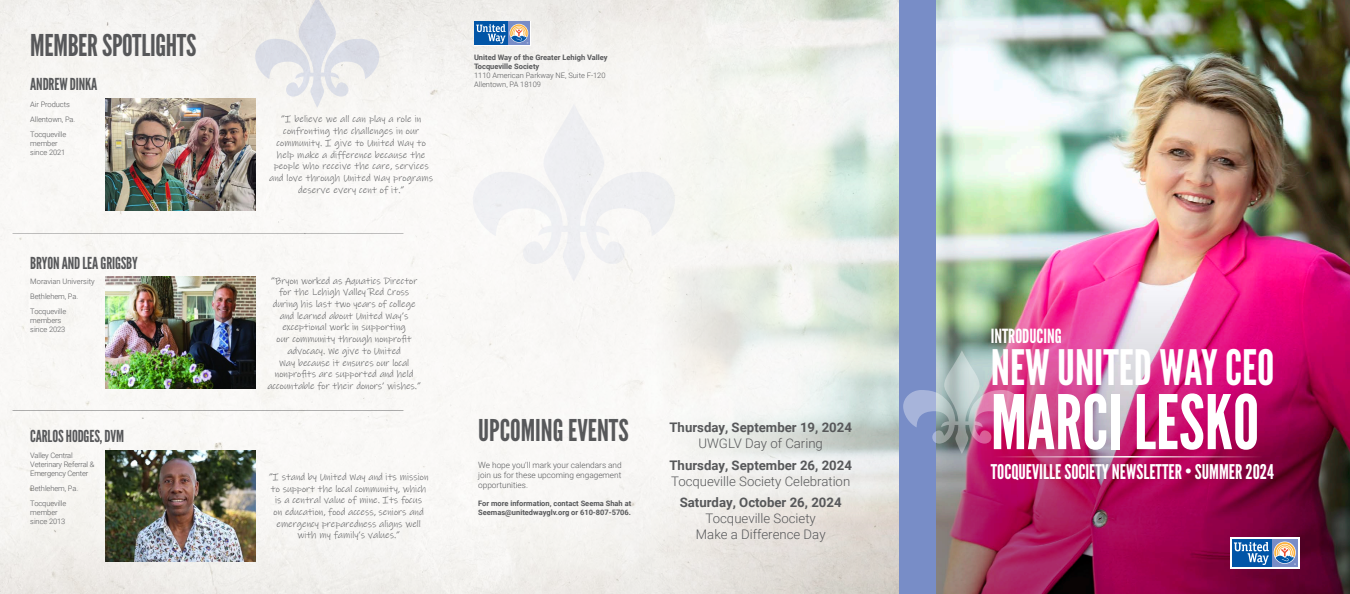
<style>
.page{position:relative;width:1350px;height:594px;background:#fff}
.page>*{position:absolute;margin:0;border:0;box-sizing:border-box;transform-origin:0 0}
.t1{font:75px "League Gothic";color:#fff}
.t2{font:48.75px "League Gothic";color:#fff}
.t3{font:30px "League Gothic";letter-spacing:-.01em;color:#57585a}
.t4{font:20.25px "League Gothic";color:#fff}
.t5{font:19.5px "League Gothic";color:#fff}
.t6{font:16.5px "League Gothic";letter-spacing:-.01em;color:#57585a}
.t7{font:300 13.2px "Roboto";color:#57585a}
.t8{font:700 13.2px "Roboto";color:#57585a}
.t9{font:9.75px/11.7px "Ink Free";color:#57585a;text-align:center}
.t10{font:300 8.25px/9.9px "Roboto";color:#57585a;text-align:justify}
.t11{font:300 7.5px/9px "Roboto";letter-spacing:-.01em;color:#57585a}
.t12{font:700 7.5px/9px "Roboto";color:#57585a}
.s1{font-size:8.62px}
</style>
<div class="page">
<img style="left:936px;top:0;width:414px;height:51px">
<img style="left:936px;top:51px;width:414px;height:543px">
<img style="left:0;top:0;width:899px;height:594px">
<svg style="left:255px;top:0;width:124px;height:108px"></svg>
<svg style="left:474px;top:21px;width:57px;height:25px"></svg>
<svg style="left:508px;top:22px;width:22px;height:23px"></svg>
<div style="left:475px;top:22px;width:33px;height:23px;background:#0155a7"></div>
<svg style="left:476px;top:24px;width:52px;height:20px"></svg>
<hr style="left:13px;top:234px;width:390px;height:1px;background:#57585a">
<hr style="left:13px;top:410px;width:390px;height:1px;background:#57585a">
<svg style="left:473px;top:104px;width:202px;height:178px;fill:#f8f7f4"></svg>
<div style="left:899px;top:0;width:37px;height:594px;background:#788dc7"></div>
<div style="left:1230px;top:537px;width:70px;height:32px;background:#fff"></div>
<div style="left:1271px;top:539px;width:27px;height:28px;background:#788dc7"></div>
<div style="left:1232px;top:539px;width:39px;height:28px;background:#0155a7"></div>
<svg style="left:1234px;top:542px;width:62px;height:23px"></svg>
<img style="left:106px;top:277px;width:149px;height:112px">
<svg style="left:903px;top:350px;width:118px;height:104px"></svg>
<hr style="left:994px;top:456px;width:268px;height:2px;background:#fff">
<img style="left:106px;top:99px;width:149px;height:111px">
<img style="left:106px;top:450px;width:149px;height:112px">
<p class="t3" style="left:30px;top:27px;width:168px">MEMBER SPOTLIGHTS</p>
<p class="t6" style="left:30px;top:75px;width:69px">ANDREW DINKA</p>
<p class="t11" style="left:30px;top:99px;width:41px">Air Products</p>
<p class="t11" style="left:30px;top:114px;width:47px">Allentown, Pa.</p>
<p class="t11" style="left:30px;top:129px;width:38px">Tocqueville member</p>
<p class="t11" style="left:30px;top:147px;width:37px">since 2021</p>
<p class="t6" style="left:30px;top:253px;width:109px">BRYON AND LEA GRIGSBY</p>
<p class="t11" style="left:30px;top:277px;width:66px">Moravian University</p>
<p class="t11" style="left:30px;top:292px;width:49px">Bethlehem, Pa.</p>
<p class="t11" style="left:30px;top:307px;width:38px">Tocqueville members</p>
<p class="t11" style="left:30px;top:325px;width:37px">since 2023</p>
<p class="t6" style="left:30px;top:426px;width:95px">CARLOS HODGES, DVM</p>
<p class="t11" style="left:30px;top:451px;width:44px">Valley Central</p>
<p class="t11" style="left:30px;top:460px;width:66px">Veterinary Referral &amp;<br>Emergency Center</p>
<p class="t11" style="left:30px;top:484px;width:49px">Bethlehem, Pa.</p>
<p class="t11" style="left:30px;top:499px;width:38px">Tocqueville member</p>
<p class="t11" style="left:30px;top:517px;width:37px">since 2013</p>
<p class="t9" style="left:269px;top:114px;width:166px">“I believe we all can play a role in confronting the challenges in our community. I give to United Way to help make a difference because the people who receive the care, services and love through United Way programs deserve every cent of it.”</p>
<p class="t9" style="left:267px;top:275px;width:155px">“Bryon worked as Aquatics Director for the Lehigh Valley Red Cross during his last two years of college and learned about United Way’s exceptional work in supporting<br>our community through nonprofit advocacy. We give to United<br>Way because it ensures our local nonprofits are supported and held accountable for their donors’ wishes.”</p>
<p class="t9" style="left:269px;top:471px;width:161px">“I stand by United Way and its mission to support the local community, which is a central value of mine. Its focus<br>on education, food access, seniors and emergency preparedness aligns well with my family’s values.”</p>
<p class="t12" style="left:474px;top:52px;width:135px">United Way of the Greater Lehigh Valley</p>
<p class="t12" style="left:474px;top:61px;width:67px">Tocqueville Society</p>
<p class="t11" style="left:474px;top:70px;width:133px">1110 American Parkway NE, Suite F-120</p>
<p class="t11" style="left:474px;top:79px;width:69px">Allentown, PA 18109</p>
<p class="t3" style="left:478px;top:412px;width:152px">UPCOMING EVENTS</p>
<p class="t8" style="left:669px;top:418px;width:184px">Thursday, September 19, 2024</p>
<p class="t7" style="left:698px;top:434px;width:126px">UWGLV Day of Caring</p>
<p class="t8" style="left:669px;top:456px;width:184px">Thursday, September 26, 2024</p>
<p class="t7" style="left:671px;top:472px;width:181px">Tocqueville Society Celebration</p>
<p class="t8" style="left:680px;top:493px;width:163px">Saturday, October 26, 2024</p>
<p class="t7" style="left:706px;top:509px;width:112px">Tocqueville Society</p>
<p class="t7" style="left:696px;top:525px;width:131px">Make a Difference Day</p>
<p class="t10" style="left:478px;top:460px;width:145px"><span class="s1">W</span>e hope you’ll mark your calendars and join us for these upcoming engagement opportunities.</p>
<p class="t12" style="left:478px;top:498px;width:155px">For more information, contact Seema Shah at<br>Seemas@unitedwayglv.org or 610-807-5706.</p>
<p class="t5" style="left:991px;top:324px;width:72px">INTRODUCING</p>
<p class="t2" style="left:991px;top:338px;width:285px">NEW UNITED WAY CEO</p>
<p class="t1" style="left:991px;top:378px;width:270px">MARCI LESKO</p>
<p class="t4" style="left:991px;top:460px;width:285px">TOCQUEVILLE SOCIETY NEWSLETTER • SUMMER 2024</p>
</div>
